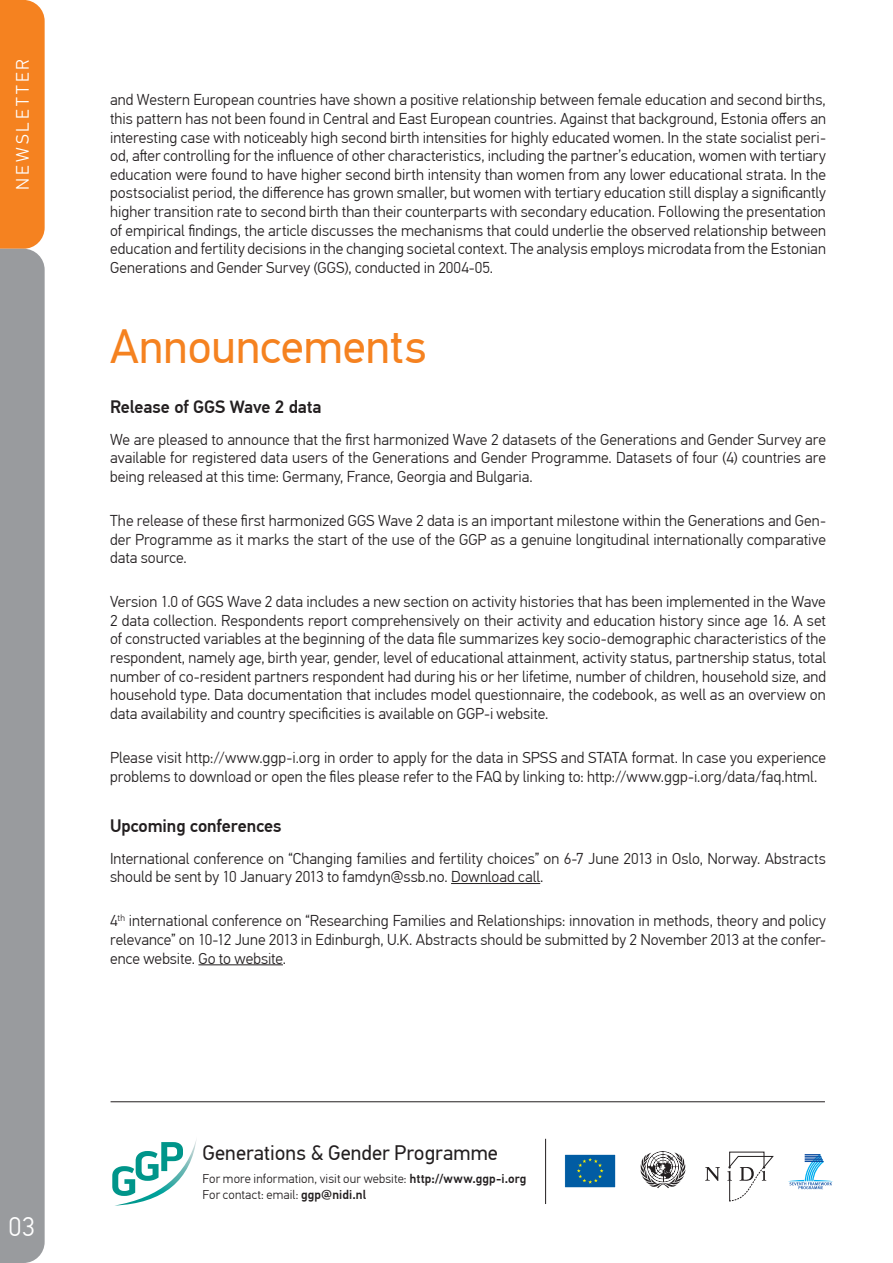
<style>
.page{position:relative;width:893px;height:1263px;background:#fff}
.page>*{position:absolute;margin:0;border:0;box-sizing:border-box;transform-origin:0 0}
.t1{font:48px "PF Din Text Pro";letter-spacing:-.005em;color:#f58220}
.t2{font:300 27px "PF Din Text Pro";color:#fff}
.t3{font:21px "PF Din Text Pro";color:#231f20}
.Sub_title{font:500 18px "PF Din Text Pro";letter-spacing:-.01em;color:#231f20}
.t4{font:300 18px "PF Din Text Pro";letter-spacing:.155em;color:#fff}
.Abstract{font:300 15.75px/18.6px "PF Din Text Pro";color:#231f20;text-align:justify}
.Reference{font:300 15.75px/18.6px "PF Din Text Pro";color:#231f20;text-align:justify}
.t5{font:300 12.75px "PF Din Text Pro";letter-spacing:.01em;color:#231f20}
.s1{font-weight:500}
</style>
<div class="page">
<img style="left:118px;top:1140px;width:79px;height:65px">
<svg style="left:112px;top:1142px;width:71px;height:54px"></svg>
<svg style="left:788px;top:1154px;width:45px;height:35px"></svg>
<div style="left:564px;top:1154px;width:52px;height:34px;background:#015ca3"></div>
<div style="left:564px;top:1154px;width:52px;height:34px;border:1px solid #fff"></div>
<svg style="left:577px;top:1158px;width:27px;height:26px"></svg>
<svg style="left:641px;top:1151px;width:44px;height:37px"></svg>
<svg style="left:705px;top:1167px;width:15px;height:14px"></svg>
<svg style="left:727px;top:1156px;width:47px;height:45px"></svg>
<hr style="left:545px;top:1139px;width:1px;height:65px;background:#231f20">
<div style="left:0;top:0;width:45px;height:249px;background:#f58220"></div>
<div style="left:0;top:249px;width:45px;height:1014px;background:#999b9e"></div>
<hr style="left:111px;top:1101px;width:714px;height:1px;background:#231f20">
<hr style="left:451px;top:883px;width:89px;height:1px;background:#231f20">
<hr style="left:198px;top:964px;width:85px;height:1px;background:#231f20">
<p class="t4" style="left:12px;top:190px;width:132px;rotate:-90deg">NEWSLETTER</p>
<p class="t2" style="left:9px;top:1211px;width:28px">03</p>
<p class="Abstract" style="left:110px;top:91px;width:717px">and Western European countries have shown a positive relationship between female education and second births, this pattern has not been found in Central and East European countries. Against that background, Estonia offers an interesting case with noticeably high second birth intensities for highly educated women. In the state socialist peri&shy;od, after controlling for the influence of other characteristics, including the partner’s education, women with tertiary education were found to have higher second birth intensity than women from any lower educational strata. In the postsocialist period, the difference has grown smaller, but women with tertiary education still display a significantly higher transition rate to second birth than their counterparts with secondary education. Following the presentation of empirical findings, the article discusses the mechanisms that could underlie the observed relationship between education and fertility decisions in the changing societal context. The analysis employs microdata from the Estonian Generations and Gender Survey (GGS), conducted in 2004-05.</p>
<p class="t1" style="left:110px;top:318px;width:318px">Announcements</p>
<p class="Sub_title" style="left:110px;top:396px;width:213px">Release of GGS Wave 2 data</p>
<p class="Abstract" style="left:110px;top:430px;width:717px">We are pleased to announce that the first harmonized Wave 2 datasets of the Generations and Gender Survey are available for registered data users of the Generations and Gender Programme. Datasets of four (4) countries are being released at this time: Germany, France, Georgia and Bulgaria.</p>
<p class="Reference" style="left:110px;top:511px;width:717px">The release of these first harmonized GGS Wave 2 data is an important milestone within the Generations and Gen&shy;der Programme as it marks the start of the use of the GGP as a genuine longitudinal internationally comparative data source.</p>
<p class="Reference" style="left:110px;top:593px;width:717px">Version 1.0 of GGS Wave 2 data includes a new section on activity histories that has been implemented in the Wave 2 data collection. Respondents report comprehensively on their activity and education history since age 16. A set of constructed variables at the beginning of the data file summarizes key socio-demographic characteristics of the respondent, namely age, birth year, gender, level of educational attainment, activity status, partnership status, total number of co-resident partners respondent had during his or her lifetime, number of children, household size, and household type. Data documentation that includes model questionnaire, the codebook, as well as an overview on data availability and country specificities is available on GGP-i website.</p>
<p class="Reference" style="left:110px;top:748px;width:717px">Please visit http://www.ggp-i.org in order to apply for the data in SPSS and STATA format. In case you experience problems to download or open the files please refer to the FAQ by linking to: http://www.ggp-i.org/data/faq.html.</p>
<p class="Sub_title" style="left:110px;top:815px;width:173px">Upcoming conferences</p>
<p class="Abstract" style="left:110px;top:849px;width:717px">International conference on “Changing families and fertility choices” on 6-7 June 2013 in Oslo, Norway. Abstracts should be sent by 10 January 2013 to famdyn@ssb.no. Download call.</p>
<p class="Reference" style="left:110px;top:912px;width:717px">4<sup>th</sup> international conference on “Researching Families and Relationships: innovation in methods, theory and policy relevance” on 10-12 June 2013 in Edinburgh, U.K. Abstracts should be submitted by 2 November 2013 at the confer&shy;ence website. Go to website.</p>
<p class="t3" style="left:203px;top:1140px;width:297px">Generations &amp; Gender Programme</p>
<p class="t5" style="left:203px;top:1171px;width:325px">For more information, visit our website: <span class="s1">http://www.ggp-i.org</span></p>
<p class="t5" style="left:203px;top:1188px;width:165px">For contact: email: <span class="s1">ggp@nidi.nl</span></p>
</div>
